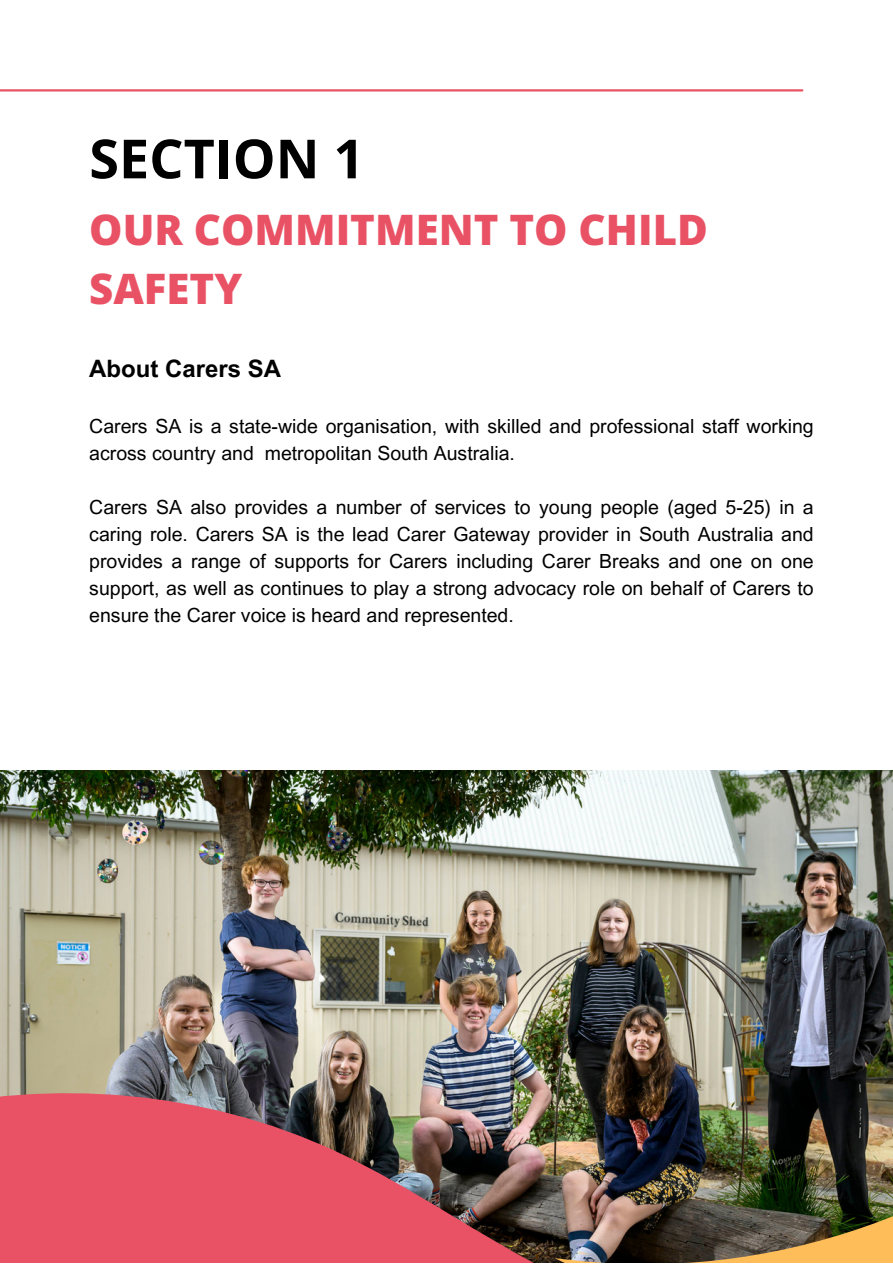
<style>
.page{position:relative;width:893px;height:1264px;background:#fff}
.page>*{position:absolute;margin:0;border:0;box-sizing:border-box;transform-origin:0 0}
.t1{font:700 54px "Open Sans";color:#000}
.t2{font:800 42px/58.5px "Open Sans";color:#e95265}
.t3{font:700 24px "Arial MT Pro";color:#000}
.t4{font:19.5px/27px "Arial MT Pro";color:#000}
</style>
<div class="page">
<hr style="left:0;top:89px;width:802px;height:2px;background:#e95265">
<img style="left:0;top:770px;width:892px;height:307px">
<img style="left:0;top:1077px;width:892px;height:185px">
<img style="left:554px;top:1172px;width:338px;height:90px">
<p class="t1" style="left:89px;top:121px;width:276px">SECTION 1</p>
<p class="t2" style="left:89px;top:200px;width:620px">OUR COMMITMENT TO CHILD<br>SAFETY</p>
<p class="t3" style="left:89px;top:359px;width:193px">About Carers SA</p>
<p class="t4" style="left:89px;top:415px;width:726px">Carers SA is a state-wide organisation, with skilled and professional staff working across country and metropolitan South Australia.</p>
<p class="t4" style="left:89px;top:496px;width:726px;text-align:justify">Carers SA also provides a number of services to young people (aged 5-25) in a caring role. Carers SA is the lead Carer Gateway provider in South Australia and provides a range of supports for Carers including Carer Breaks and one on one support, as well as continues to play a strong advocacy role on behalf of Carers to ensure the Carer voice is heard and represented.</p>
</div>
